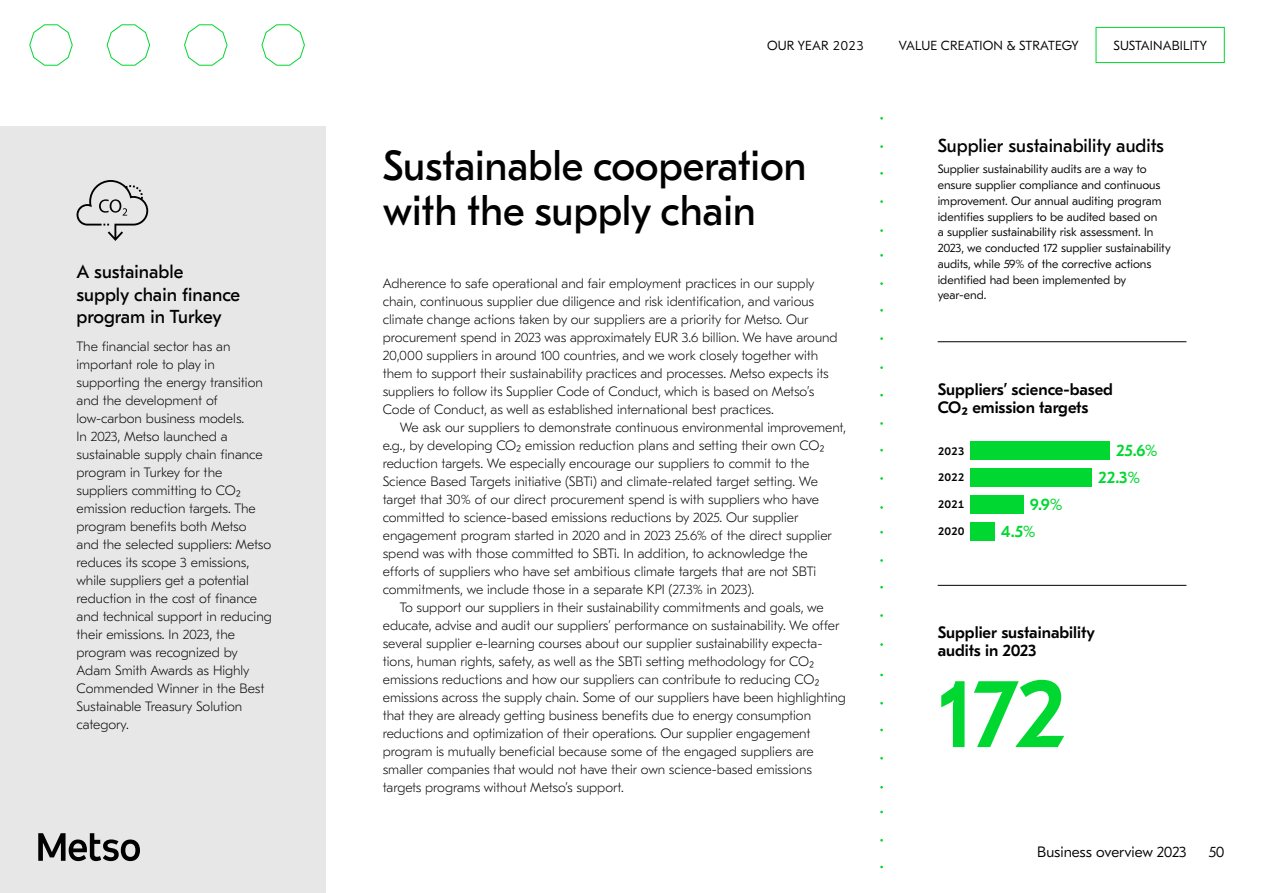
<style>
.page{position:relative;width:1263px;height:893px;background:#fff}
.page>*{position:absolute;margin:0;border:0;box-sizing:border-box;transform-origin:0 0}
.t1{font:500 97.5px "GT Eesti Pro Text";color:#00d730}
.t2{font:42px/45px "GT Eesti Pro Text";letter-spacing:-.005em;color:#000}
.t3{font:18.75px/22.5px "GT Eesti Pro Text";color:#000}
.t4{font:500 16.5px/18px "GT Eesti Pro Text";color:#000}
.t5{font:500 16.5px "GT Eesti Pro Text";color:#00d730}
.t6{font:300 15px "GT Eesti Pro Text";color:#000}
.t7{font:100 13.5px/18px "GT Eesti Pro Text";color:#000}
.t8{font:300 13.2px "GT Eesti Pro Text";letter-spacing:.01em;color:#000}
.t9{font:300 12px/15.8px "GT Eesti Pro Text";color:#000}
.t10{font:500 11.25px "GT Eesti Pro Text";color:#000}
</style>
<div class="page">
<svg style="left:29px;top:24px;width:44px;height:42px"></svg>
<svg style="left:106px;top:24px;width:44px;height:42px"></svg>
<svg style="left:184px;top:24px;width:44px;height:42px"></svg>
<svg style="left:261px;top:24px;width:44px;height:42px"></svg>
<div style="left:0;top:126px;width:325px;height:767px;background:#e7e7e7"></div>
<svg style="left:77px;top:180px;width:71px;height:61px"></svg>
<hr style="left:938px;top:341px;width:248px;height:1px;background:#000">
<hr style="left:938px;top:585px;width:248px;height:1px;background:#000">
<div style="left:970px;top:522px;width:25px;height:18px;background:#00d730"></div>
<div style="left:970px;top:495px;width:54px;height:18px;background:#00d730"></div>
<div style="left:970px;top:468px;width:122px;height:18px;background:#00d730"></div>
<div style="left:970px;top:442px;width:140px;height:18px;background:#00d730"></div>
<div style="left:1095px;top:27px;width:130px;height:36px;border:1px solid #00d730"></div>
<h3 class="t3" style="left:77px;top:261px;width:165px">A sustainable supply chain finance program in Turkey</h3>
<p class="t7" style="left:77px;top:338px;width:197px">The financial sector has an important role to play in supporting the energy transition and the development of low-carbon business models.<br>In 2023, Metso launched a sustainable supply chain finance program in Turkey for the suppliers committing to CO2 emission reduction targets. The program benefits both Metso and the selected suppliers: Metso reduces its scope 3 emissions, while suppliers get a potential reduction in the cost of finance and technical support in reducing their emissions. In 2023, the program was recognized by<br>Adam Smith Awards as Highly<br>Commended Winner in the Best<br>Sustainable Treasury Solution category.</p>
<p class="t8" style="left:767px;top:38px;width:98px">OUR YEAR 2023</p>
<p class="t8" style="left:899px;top:38px;width:181px">VALUE CREATION &amp; STRATEGY</p>
<p class="t8" style="left:1113px;top:38px;width:95px">SUSTAINABILITY</p>
<h2 class="t2" style="left:383px;top:144px;width:425px">Sustainable cooperation with the supply chain</h2>
<p class="t7" style="left:383px;top:275px;width:456px">Adherence to safe operational and fair employment practices in our supply chain, continuous supplier due diligence and risk identification, and various climate change actions taken by our suppliers are a priority for Metso. Our procurement spend in 2023 was approximately EUR 3.6 billion. We have around 20,000 suppliers in around 100 countries, and we work closely together with them to support their sustainability practices and processes. Metso expects its suppliers to follow its Supplier Code of Conduct, which is based on Metso’s Code of Conduct, as well as established international best practices.</p>
<p class="t7" style="left:400px;top:419px;width:448px">We ask our suppliers to demonstrate continuous environmental improvement,</p>
<p class="t7" style="left:383px;top:437px;width:443px">e.g., by developing CO2 emission reduction plans and setting their own CO2</p>
<p class="t7" style="left:383px;top:455px;width:428px">reduction targets. We especially encourage our suppliers to commit to the</p>
<p class="t7" style="left:383px;top:473px;width:437px">Science Based Targets initiative (SBTi) and climate-related target setting. We</p>
<p class="t7" style="left:383px;top:491px;width:438px">target that 30% of our direct procurement spend is with suppliers who have</p>
<p class="t7" style="left:383px;top:509px;width:417px">committed to science-based emissions reductions by 2025. Our supplier</p>
<p class="t7" style="left:383px;top:527px;width:451px">engagement program started in 2020 and in 2023 25.6% of the direct supplier</p>
<p class="t7" style="left:383px;top:545px;width:426px">spend was with those committed to SBTi. In addition, to acknowledge the</p>
<p class="t7" style="left:383px;top:563px;width:435px">efforts of suppliers who have set ambitious climate targets that are not SBTi</p>
<p class="t7" style="left:383px;top:581px;width:373px">commitments, we include those in a separate KPI (27.3% in 2023).</p>
<p class="t7" style="left:400px;top:599px;width:425px">To support our suppliers in their sustainability commitments and goals, we</p>
<p class="t7" style="left:383px;top:617px;width:458px">educate, advise and audit our suppliers’ performance on sustainability. We offer</p>
<p class="t7" style="left:383px;top:635px;width:441px">several supplier e-learning courses about our supplier sustainability expecta-</p>
<p class="t7" style="left:383px;top:653px;width:433px">tions, human rights, safety, as well as the SBTi setting methodology for CO2</p>
<p class="t7" style="left:383px;top:671px;width:438px">emissions reductions and how our suppliers can contribute to reducing CO2</p>
<p class="t7" style="left:383px;top:689px;width:465px">emissions across the supply chain. Some of our suppliers have been highlighting</p>
<p class="t7" style="left:383px;top:707px;width:430px">that they are already getting business benefits due to energy consumption</p>
<p class="t7" style="left:383px;top:725px;width:429px">reductions and optimization of their operations. Our supplier engagement</p>
<p class="t7" style="left:383px;top:743px;width:433px">program is mutually beneficial because some of the engaged suppliers are</p>
<p class="t7" style="left:383px;top:761px;width:431px">smaller companies that would not have their own science-based emissions</p>
<p class="t7" style="left:383px;top:779px;width:243px">targets programs without Metso’s support.</p>
<h3 class="t3" style="left:938px;top:135px;width:228px">Supplier sustainability audits</h3>
<p class="t9" style="left:938px;top:162px;width:235px">Supplier sustainability audits are a way to ensure supplier compliance and continuous improvement. Our annual auditing program identifies suppliers to be audited based on<br>a supplier sustainability risk assessment. In 2023, we conducted 172 supplier sustainability audits, while 59% of the corrective actions identified had been implemented by year-end.</p>
<p class="t4" style="left:938px;top:381px;width:177px">Suppliers’ science-based<br>CO2 emission targets</p>
<p class="t10" style="left:938px;top:444px;width:28px">2023</p>
<p class="t5" style="left:1116px;top:441px;width:43px">25.6%</p>
<p class="t10" style="left:938px;top:471px;width:28px">2022</p>
<p class="t5" style="left:1098px;top:468px;width:44px">22.3%</p>
<p class="t10" style="left:938px;top:498px;width:28px">2021</p>
<p class="t5" style="left:1030px;top:495px;width:34px">9.9%</p>
<p class="t10" style="left:938px;top:525px;width:28px">2020</p>
<p class="t5" style="left:1001px;top:522px;width:36px">4.5%</p>
<p class="t4" style="left:938px;top:624px;width:159px">Supplier sustainability audits in 2023</p>
<h1 class="t1" style="left:938px;top:660px;width:119px">172</h1>
<p class="t6" style="left:1037px;top:844px;width:151px">Business overview 2023</p>
<p class="t6" style="left:1209px;top:844px;width:17px">50</p>
</div>
